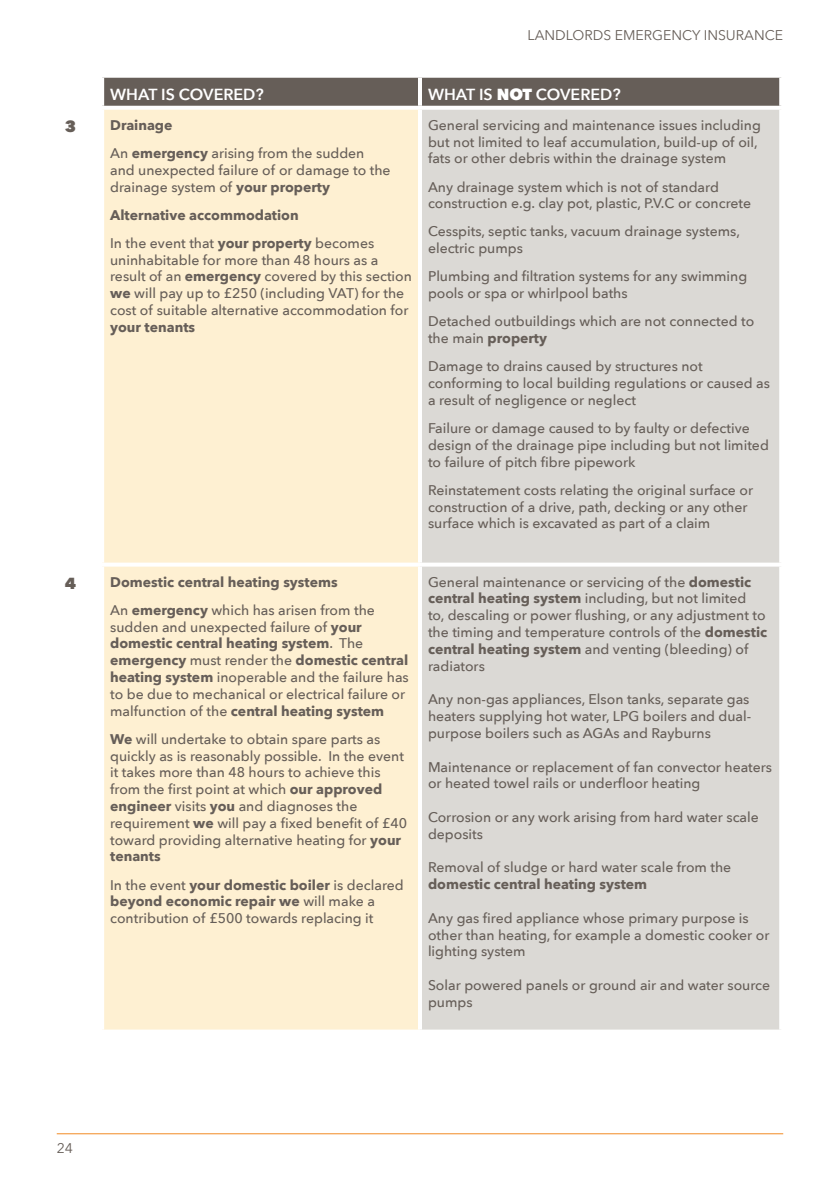
<style>
.page{position:relative;width:840px;height:1191px;background:#fff}
.page>*{position:absolute;margin:0;border:0;box-sizing:border-box;transform-origin:0 0}
.t1{font:600 16px "Avenir Next";color:#fff}
.t2{font:800 16px "Avenir Next";color:#665e58}
.t3{font:500 14px/16.8px "Avenir Next";color:#665e58}
.t4{font:700 14px/28.2px "Avenir Next";color:#665e58}
.t5{font:14px "Avenir Next";color:#665e58}
.s1{font-weight:800}
.s2{font-weight:700}
.s3{font-weight:500}
</style>
<div class="page">
<hr style="left:57px;top:1133px;width:725px;height:1px;background:#f28a23">
<div style="left:104px;top:78px;width:674px;height:28px;background:#665e58"></div>
<div style="left:104px;top:110px;width:314px;height:919px;background:#fef0d2"></div>
<div style="left:422px;top:110px;width:356px;height:919px;background:#dbd9d5"></div>
<svg style="left:778px;top:110px;width:1px;height:452px"></svg>
<svg style="left:420px;top:562px;width:360px;height:4px"></svg>
<svg style="left:778px;top:566px;width:2px;height:463px"></svg>
<svg style="left:420px;top:1029px;width:361px;height:1px"></svg>
<svg style="left:102px;top:77px;width:318px;height:1px"></svg>
<svg style="left:420px;top:77px;width:361px;height:1px"></svg>
<hr style="left:418px;top:78px;width:4px;height:28px;background:#fff">
<svg style="left:778px;top:78px;width:3px;height:28px"></svg>
<svg style="left:103px;top:562px;width:317px;height:4px"></svg>
<svg style="left:103px;top:1029px;width:317px;height:1px"></svg>
<p class="t5" style="left:527px;top:24px;width:257px">LANDLORDS EMERGENCY INSURANCE</p>
<p class="t1" style="left:110px;top:80px;width:155px">WHAT IS COVERED?</p>
<p class="t1" style="left:428px;top:80px;width:194px">WHAT IS <span class="s1">NOT</span> COVERED?</p>
<p class="t2" style="left:65px;top:116px;width:13px">3</p>
<p class="t3" style="left:110px;top:110px;width:256px;line-height:28.2px"><span class="s2">Drainage<br></span>An <span class="s2">emergency</span> arising from the sudden</p>
<p class="t3" style="left:110px;top:161px;width:282px">and unexpected failure of or damage to the drainage system of <span class="s2">your property</span></p>
<p class="t4" style="left:110px;top:200px;width:265px">Alternative accommodation<br><span class="s3">In the event that</span> your property <span class="s3">becomes</span></p>
<p class="t3" style="left:110px;top:251px;width:303px">uninhabitable for more than 48 hours as a result of an <span class="s2">emergency</span> covered by this section <span class="s2">we</span> will pay up to £250 (including VAT) for the cost of suitable alternative accommodation for</p>
<p class="t4" style="left:110px;top:313px;width:86px">your tenants</p>
<p class="t3" style="left:428px;top:116px;width:334px">General servicing and maintenance issues including but not limited to leaf accumulation, build-up of oil, fats or other debris within the drainage system</p>
<p class="t3" style="left:428px;top:178px;width:324px">Any drainage system which is not of standard construction e.g. clay pot, plastic, P.V.C or concrete</p>
<p class="t3" style="left:428px;top:223px;width:313px">Cesspits, septic tanks, vacuum drainage systems, electric pumps</p>
<p class="t3" style="left:428px;top:268px;width:320px">Plumbing and filtration systems for any swimming pools or spa or whirlpool baths</p>
<p class="t3" style="left:428px;top:313px;width:328px">Detached outbuildings which are not connected to the main <span class="s2">property</span></p>
<p class="t3" style="left:428px;top:357px;width:343px">Damage to drains caused by structures not conforming to local building regulations or caused as a result of negligence or neglect</p>
<p class="t3" style="left:428px;top:419px;width:342px">Failure or damage caused to by faulty or defective design of the drainage pipe including but not limited to failure of pitch fibre pipework</p>
<p class="t3" style="left:428px;top:481px;width:326px">Reinstatement costs relating the original surface or construction of a drive, path, decking or any other surface which is excavated as part of a claim</p>
<p class="t2" style="left:65px;top:573px;width:13px">4</p>
<p class="t4" style="left:110px;top:567px;width:266px">Domestic central heating systems<br><span class="s3">An</span> emergency <span class="s3">which has arisen from the</span></p>
<p class="t3" style="left:110px;top:618px;width:300px">sudden and unexpected failure of <span class="s2">your domestic central heating system</span>. The <span class="s2">emergency</span> must render the <span class="s2">domestic central heating system</span> inoperable and the failure has to be due to mechanical or electrical failure or malfunction of the <span class="s2">central heating system</span></p>
<p class="t3" style="left:110px;top:730px;width:298px"><span class="s2">We</span> will undertake to obtain spare parts as quickly as is reasonably possible. In the event it takes more than 48 hours to achieve this from the first point at which <span class="s2">our approved engineer</span> visits <span class="s2">you</span> and diagnoses the requirement <span class="s2">we</span> will pay a fixed benefit of £40 toward providing alternative heating for <span class="s2">your tenants</span></p>
<p class="t3" style="left:110px;top:875px;width:295px">In the event <span class="s2">your domestic boiler</span> is declared <span class="s2">beyond economic repair we</span> will make a contribution of £500 towards replacing it</p>
<p class="t3" style="left:428px;top:573px;width:340px">General maintenance or servicing of the <span class="s2">domestic central heating system</span> including, but not limited<br>to, descaling or power flushing, or any adjustment to the timing and temperature controls of the <span class="s2">domestic central heating system</span> and venting (bleeding) of radiators</p>
<p class="t3" style="left:428px;top:690px;width:325px">Any non-gas appliances, Elson tanks, separate gas heaters supplying hot water, LPG boilers and dual&shy;purpose boilers such as AGAs and Rayburns</p>
<p class="t3" style="left:428px;top:757px;width:345px">Maintenance or replacement of fan convector heaters or heated towel rails or underfloor heating</p>
<p class="t3" style="left:428px;top:808px;width:332px">Corrosion or any work arising from hard water scale deposits</p>
<p class="t3" style="left:428px;top:858px;width:305px">Removal of sludge or hard water scale from the</p>
<p class="t4" style="left:428px;top:870px;width:220px">domestic central heating system</p>
<p class="t3" style="left:428px;top:909px;width:343px">Any gas fired appliance whose primary purpose is other than heating, for example a domestic cooker or lighting system</p>
<p class="t3" style="left:428px;top:976px;width:343px">Solar powered panels or ground air and water source pumps</p>
<p class="t5" style="left:57px;top:1135px;width:18px">24</p>
</div>
